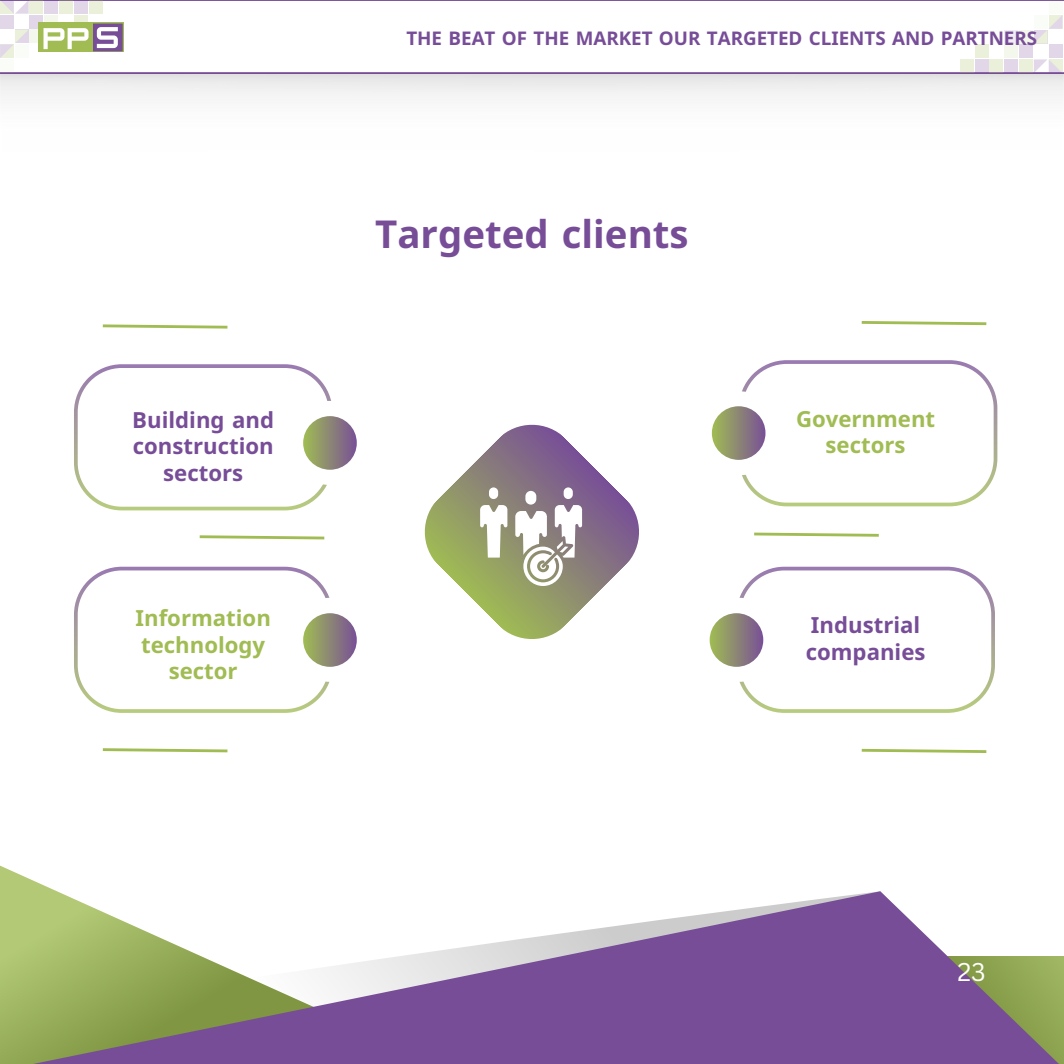
<style>
.page{position:relative;width:1064px;height:1064px;background:#fff}
.page>*{position:absolute;margin:0;border:0;box-sizing:border-box;transform-origin:0 0}
.t1{font:700 38.38px "Noto Sans";color:#774d98}
.t2{font:25px "Canva Sans";color:#fff}
.t3{font:700 22.12px/26.6px "Noto Sans";color:#774d98}
.t4{font:700 22.12px/26.6px "Noto Sans";color:#a0bc53;text-align:center}
.t5{font:700 18.75px "Noto Sans";color:#774d98}
</style>
<div class="page">
<svg style="left:102px;top:748px;width:126px;height:5px"></svg>
<svg style="left:74px;top:364px;width:257px;height:146px"></svg>
<svg style="left:74px;top:566px;width:256px;height:146px"></svg>
<div style="left:288px;top:401px;width:84px;height:84px;background:#fff;border-radius:50%"></div>
<div style="left:288px;top:597px;width:84px;height:84px;background:#fff;border-radius:50%"></div>
<svg style="left:742px;top:360px;width:255px;height:146px"></svg>
<svg style="left:739px;top:566px;width:255px;height:146px"></svg>
<div style="left:696px;top:391px;width:84px;height:84px;background:#fff;border-radius:50%"></div>
<div style="left:696px;top:597px;width:84px;height:84px;background:#fff;border-radius:50%"></div>
<svg style="left:424px;top:424px;width:215px;height:215px"></svg>
<div style="left:525px;top:490px;width:11px;height:14px;background:#fff;border-radius:5px"></div>
<div style="left:563px;top:487px;width:9px;height:12px;background:#fff;border-radius:5px"></div>
<svg style="left:515px;top:505px;width:67px;height:80px"></svg>
<div style="left:489px;top:487px;width:9px;height:12px;background:#fff;border-radius:5px"></div>
<svg style="left:480px;top:505px;width:27px;height:52px"></svg>
<svg style="left:0;top:865px;width:56px;height:26px"></svg>
<svg style="left:0;top:891px;width:1063px;height:172px"></svg>
<img style="left:0;top:73px;width:1063px;height:23px">
<svg style="left:0;top:0;width:1063px;height:73px"></svg>
<div style="left:30px;top:30px;width:13px;height:13px;background:#f4f7ec"></div>
<svg style="left:44px;top:15px;width:14px;height:8px"></svg>
<div style="left:30px;top:0;width:13px;height:14px;background:#eaf0d9"></div>
<div style="left:0;top:15px;width:14px;height:13px;background:#e1d7e8"></div>
<div style="left:0;top:59px;width:14px;height:14px;background:#fafcf7"></div>
<div style="left:30px;top:15px;width:13px;height:13px;background:#e1d7e8"></div>
<div style="left:44px;top:0;width:14px;height:14px;background:#e1d7e8"></div>
<svg style="left:74px;top:15px;width:13px;height:8px"></svg>
<div style="left:89px;top:0;width:13px;height:14px;background:#eaf0d9"></div>
<div style="left:59px;top:0;width:14px;height:14px;background:#eaf0d9"></div>
<div style="left:74px;top:0;width:14px;height:14px;background:#e1d7e8"></div>
<svg style="left:0;top:0;width:29px;height:14px"></svg>
<svg style="left:0;top:30px;width:29px;height:28px"></svg>
<div style="left:1018px;top:30px;width:14px;height:13px;background:#f4f7ec"></div>
<div style="left:1004px;top:45px;width:13px;height:13px;background:#f4f7ec"></div>
<div style="left:1018px;top:59px;width:14px;height:14px;background:#eaf0d9"></div>
<div style="left:1048px;top:45px;width:13px;height:13px;background:#e1d7e8"></div>
<div style="left:1048px;top:0;width:13px;height:14px;background:#fafcf7"></div>
<div style="left:1018px;top:45px;width:14px;height:13px;background:#e1d7e8"></div>
<div style="left:1004px;top:59px;width:13px;height:14px;background:#e1d7e8"></div>
<div style="left:974px;top:45px;width:14px;height:13px;background:#eaf0d9"></div>
<div style="left:959px;top:59px;width:14px;height:14px;background:#eaf0d9"></div>
<div style="left:989px;top:30px;width:13px;height:13px;background:#fafcf7"></div>
<div style="left:989px;top:59px;width:13px;height:14px;background:#eaf0d9"></div>
<div style="left:1004px;top:30px;width:13px;height:13px;background:#f0ecf4"></div>
<div style="left:974px;top:59px;width:14px;height:14px;background:#e1d7e8"></div>
<svg style="left:1033px;top:59px;width:28px;height:14px"></svg>
<svg style="left:1033px;top:15px;width:28px;height:28px"></svg>
<svg style="left:38px;top:23px;width:85px;height:29px"></svg>
<svg style="left:861px;top:321px;width:126px;height:5px"></svg>
<svg style="left:754px;top:532px;width:125px;height:5px"></svg>
<svg style="left:199px;top:535px;width:126px;height:5px"></svg>
<div style="left:711px;top:406px;width:54px;height:54px;background:linear-gradient(to right,#a8c45e,#775190);border-radius:50%"></div>
<div style="left:709px;top:613px;width:54px;height:53px;background:linear-gradient(to right,#a4c059,#795293);border-radius:50%"></div>
<div style="left:303px;top:613px;width:53px;height:53px;background:linear-gradient(to right,#a2be55,#785194);border-radius:50%"></div>
<div style="left:303px;top:416px;width:53px;height:53px;background:linear-gradient(to right,#a2bd55,#785194);border-radius:50%"></div>
<svg style="left:102px;top:324px;width:126px;height:5px"></svg>
<svg style="left:861px;top:748px;width:126px;height:5px"></svg>
<p class="t3" style="left:132px;top:405px;width:143px;text-align:center">Building and construction sectors</p>
<p class="t4" style="left:135px;top:604px;width:137px">Information technology sector</p>
<p class="t5" style="left:406px;top:25px;width:632px">THE BEAT OF THE MARKET OUR TARGETED CLIENTS AND PARTNERS</p>
<h1 class="t1" style="left:375px;top:206px;width:315px">Targeted clients</h1>
<p class="t4" style="left:795px;top:404px;width:141px">Government sectors</p>
<p class="t3" style="left:805px;top:611px;width:121px">Industrial companies</p>
<p class="t2" style="left:957px;top:954px;width:30px">23</p>
</div>
